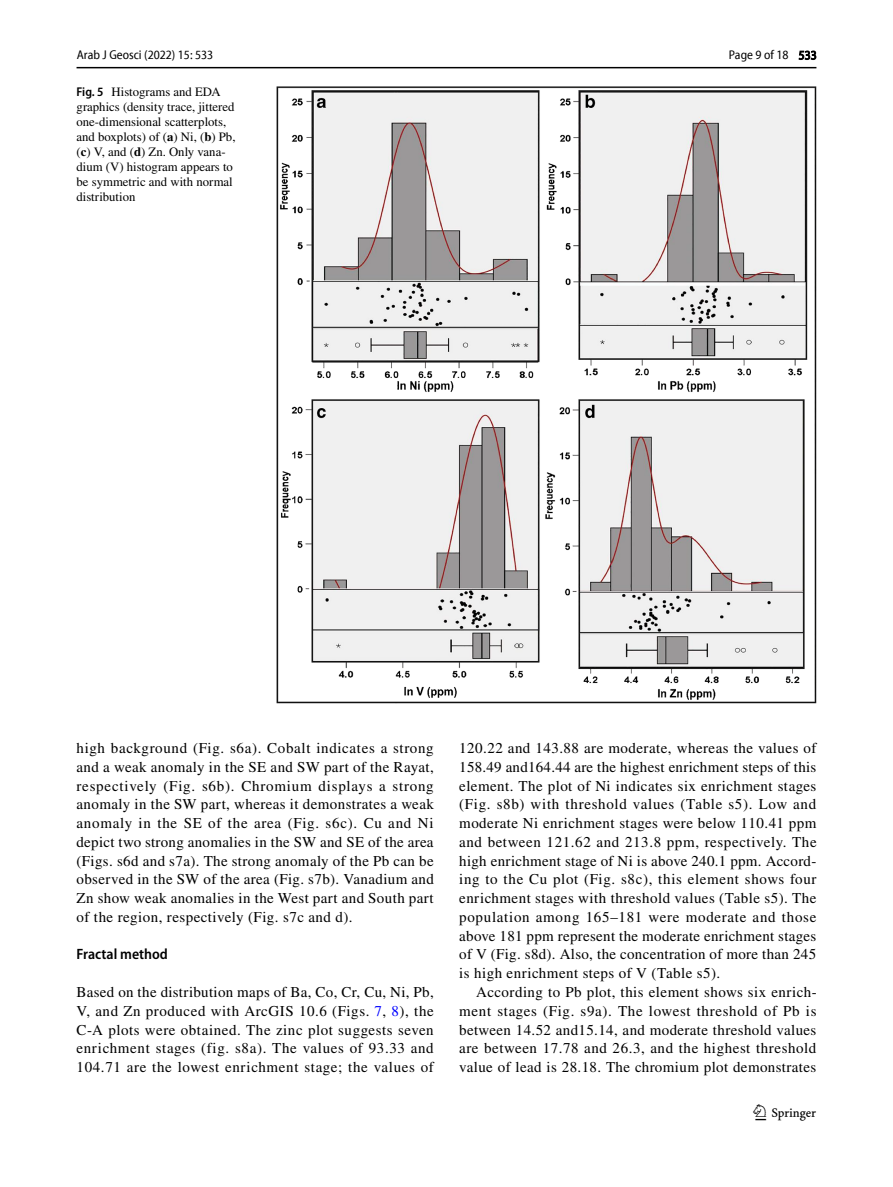
<style>
.page{position:relative;width:893px;height:1187px;background:#fff}
.page>*{position:absolute;margin:0;border:0;box-sizing:border-box;transform-origin:0 0}
.t1{font:22.5px "Springnew Regular 3";color:#000}
.t2{font:15px/18.8px "STIX";letter-spacing:.03em;color:#000;text-align:justify}
.t3{font:600 semi-condensed 15px "Myriad Pro";color:#000}
.t4{font:12.75px/15px "STIX";color:#000}
.t5{font:semi-condensed 12.75px "Myriad Pro Unic";color:#000}
.s1{font-family:"Myriad Pro";font-weight:600;font-stretch:semi-condensed}
.s2{font-weight:700}
.s3{color:#00f}
</style>
<div class="page">
<hr style="left:77px;top:67px;width:739px;height:1px;background:#000">
<img style="left:276px;top:87px;width:540px;height:616px">
<p class="t5" style="left:77px;top:50px;width:138px">Arab J Geosci (2022) 15: 533</p>
<p class="t5" style="left:729px;top:50px;width:90px">Page 9 of 18 533</p>
<p class="t4" style="left:77px;top:85px;width:160px"><span class="s1">Fig. 5</span> Histograms and EDA graphics (density trace, jittered one-dimensional scatterplots, and boxplots) of (<span class="s2">a</span>) Ni, (<span class="s2">b</span>) Pb, (<span class="s2">c</span>) V, and (<span class="s2">d</span>) Zn. Only vana&shy;dium (V) histogram appears to be symmetric and with normal distribution</p>
<p class="t2" style="left:77px;top:739px;width:359px">high background (Fig. s6a). Cobalt indicates a strong and a weak anomaly in the SE and SW part of the Rayat, respectively (Fig. s6b). Chromium displays a strong anomaly in the SW part, whereas it demonstrates a weak anomaly in the SE of the area (Fig. s6c). Cu and Ni depict two strong anomalies in the SW and SE of the area (Figs. s6d and s7a). The strong anomaly of the Pb can be observed in the SW of the area (Fig. s7b). Vanadium and Zn show weak anomalies in the West part and South part of the region, respectively (Fig. s7c and d).</p>
<p class="t3" style="left:77px;top:946px;width:93px">Fractal method</p>
<p class="t2" style="left:77px;top:983px;width:359px">Based on the distribution maps of Ba, Co, Cr, Cu, Ni, Pb, V, and Zn produced with ArcGIS 10.6 (Figs. <span class="s3">7</span>, <span class="s3">8</span>), the C-A plots were obtained. The zinc plot suggests seven enrichment stages (fig. s8a). The values of 93.33 and 104.71 are the lowest enrichment stage; the values of</p>
<p class="t2" style="left:459px;top:739px;width:359px">120.22 and 143.88 are moderate, whereas the values of 158.49 and164.44 are the highest enrichment steps of this element. The plot of Ni indicates six enrichment stages (Fig. s8b) with threshold values (Table s5). Low and moderate Ni enrichment stages were below 110.41 ppm and between 121.62 and 213.8 ppm, respectively. The high enrichment stage of Ni is above 240.1 ppm. Accord&shy;ing to the Cu plot (Fig. s8c), this element shows four enrichment stages with threshold values (Table s5). The population among 165–181 were moderate and those above 181 ppm represent the moderate enrichment stages of V (Fig. s8d). Also, the concentration of more than 245 is high enrichment steps of V (Table s5).</p>
<p class="t2" style="left:459px;top:983px;width:359px;text-indent:17px">According to Pb plot, this element shows six enrich&shy;ment stages (Fig. s9a). The lowest threshold of Pb is between 14.52 and15.14, and moderate threshold values are between 17.78 and 26.3, and the highest threshold value of lead is 28.18. The chromium plot demonstrates</p>
<h1 class="t1" style="left:755px;top:1104px;width:62px">1 3</h1>
</div>
